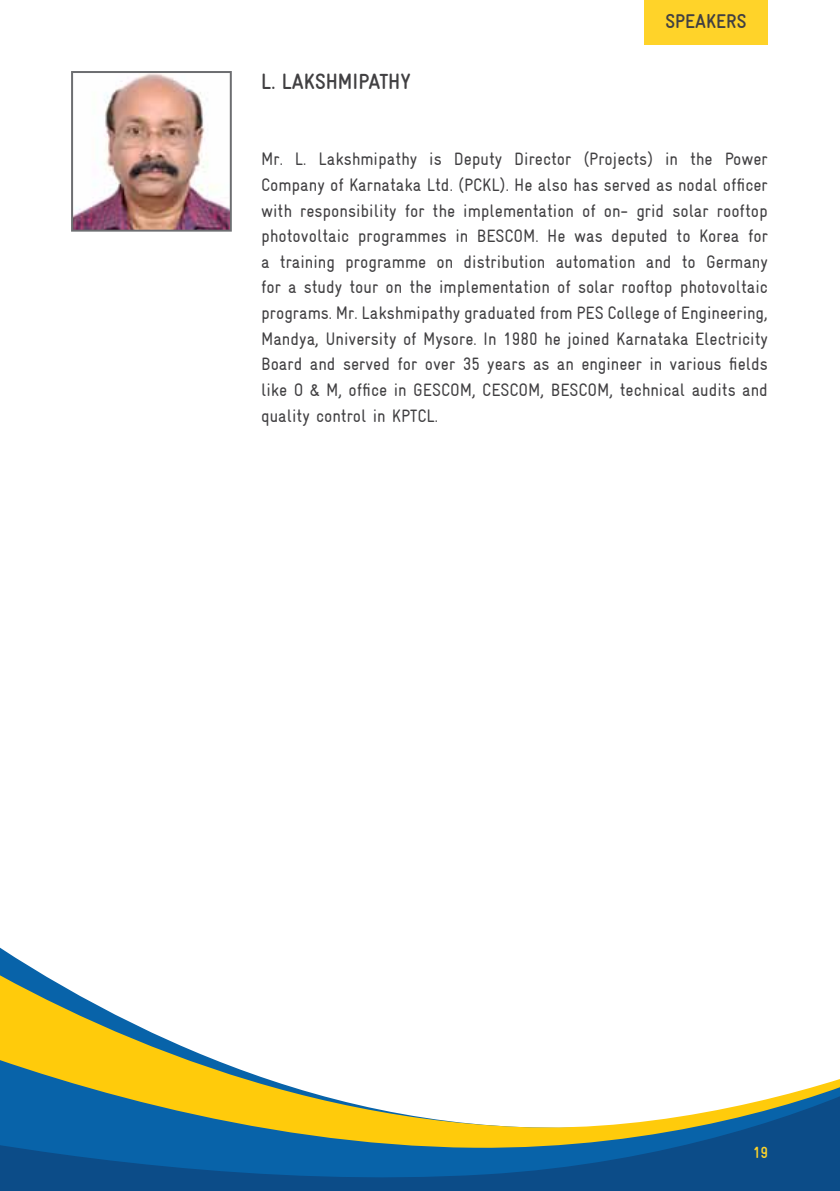
<style>
.page{position:relative;width:840px;height:1191px;background:#fff}
.page>*{position:absolute;margin:0;border:0;box-sizing:border-box;transform-origin:0 0}
.t1{font:700 condensed 22px "GIZ Gravur TT";color:#414042}
.t2{font:700 condensed 20px "GIZ Gravur TT";color:#414042}
.t3{font:condensed 18px/25.6px "GIZ Gravur TT";color:#414042;text-align:justify}
.t4{font:700 condensed 16px "GIZ Gravur TT";color:#ffd329}
</style>
<div class="page">
<svg style="left:0;top:947px;width:147px;height:83px"></svg>
<svg style="left:0;top:1030px;width:244px;height:41px;fill:#ffcb0b"></svg>
<svg style="left:0;top:1071px;width:839px;height:120px"></svg>
<div style="left:643px;top:0;width:124px;height:45px;background:#ffd329"></div>
<img style="left:74px;top:74px;width:155px;height:155px">
<div style="left:71px;top:71px;width:161px;height:161px;border:2px solid #6d6e71"></div>
<p class="t1" style="left:261px;top:70px;width:151px">L. LAKSHMIPATHY</p>
<p class="t2" style="left:665px;top:10px;width:82px">SPEAKERS</p>
<p class="t3" style="left:261px;top:147px;width:508px">Mr. L. Lakshmipathy is Deputy Director (Projects) in the Power Company of Karnataka Ltd. (PCKL). He also has served as nodal officer with responsibility for the implementation of on- grid solar rooftop photovoltaic programmes in BESCOM. He was deputed to Korea for a training programme on distribution automation and to Germany for a study tour on the implementation of solar rooftop photovoltaic programs. Mr. Lakshmipathy graduated from PES College of Engineering, Mandya, University of Mysore. In 1980 he joined Karnataka Electricity Board and served for over 35 years as an engineer in various fields like O &amp; M, office in GESCOM, CESCOM, BESCOM, technical audits and quality control in KPTCL.</p>
<p class="t4" style="left:752px;top:1143px;width:17px">19</p>
</div>
